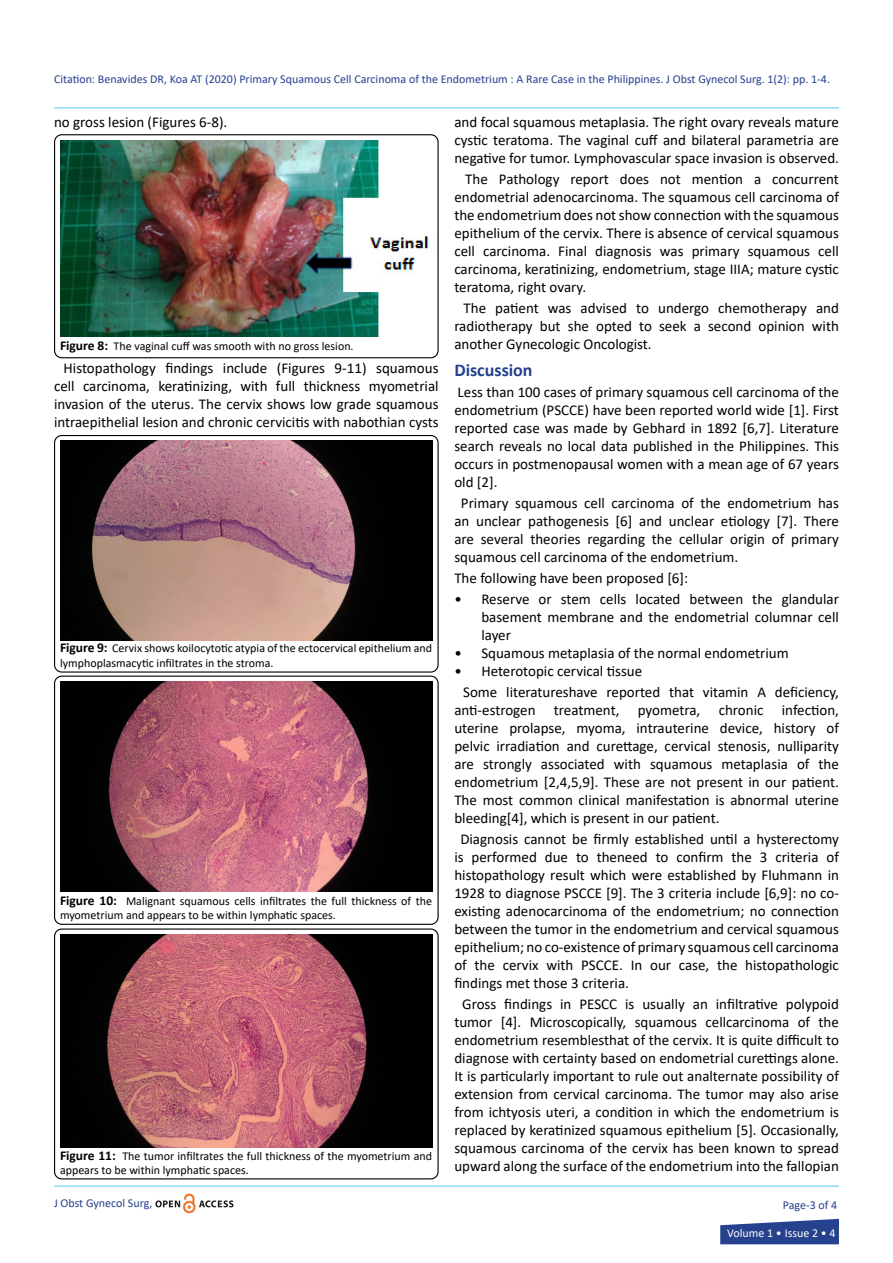
<style>
.page{position:relative;width:893px;height:1263px;background:#fff}
.page>*{position:absolute;margin:0;border:0;box-sizing:border-box;transform-origin:0 0}
.t1{font:700 18px "Calibri";color:#25408f}
.t2{font:15px/18px "Calibri";color:#000;text-align:justify}
.t3{font:12px/14.4px "Calibri";color:#000}
.t4{font:12px "Calibri";color:#25408f}
.t5{font:12px "Calibri";color:#fff}
.s1{font-weight:700;font-size:13.5px}
</style>
<div class="page">
<svg style="left:720px;top:1219px;width:119px;height:25px;background:#40589b"></svg>
<hr style="left:54px;top:107px;width:785px;height:1px;background:#00aeef">
<hr style="left:54px;top:1186px;width:785px;height:1px;background:#00aeef">
<img style="left:155px;top:1193px;width:79px;height:20px">
<div style="left:54px;top:435px;width:385px;height:238px;border:1px solid #000;border-radius:7px"></div>
<div style="left:54px;top:675px;width:385px;height:250px;border:1px solid #000;border-radius:7px"></div>
<div style="left:54px;top:928px;width:385px;height:251px;border:1px solid #000;border-radius:7px"></div>
<div style="left:54px;top:134px;width:385px;height:224px;border:1px solid #000;border-radius:7px"></div>
<img style="left:60px;top:441px;width:372px;height:199px">
<img style="left:60px;top:681px;width:372px;height:210px">
<img style="left:60px;top:934px;width:372px;height:214px">
<img style="left:60px;top:140px;width:371px;height:196px">
<p class="t4" style="left:54px;top:70px;width:777px">Citation: Benavides DR, Koa AT (2020) Primary Squamous Cell Carcinoma of the Endometrium : A Rare Case in the Philippines. J Obst Gynecol Surg. 1(2): pp. 1-4.</p>
<p class="t2" style="left:54px;top:113px;width:175px">no gross lesion (Figures 6-8).</p>
<p class="t2" style="left:454px;top:113px;width:386px">and focal squamous metaplasia. The right ovary reveals mature cystic teratoma. The vaginal cuff and bilateral parametria are negative for tumor. Lymphovascular space invasion is observed.</p>
<p class="t2" style="left:454px;top:170px;width:386px;text-indent:11px">The Pathology report does not mention a concurrent endometrial adenocarcinoma. The squamous cell carcinoma of the endometrium does not show connection with the squamous epithelium of the cervix. There is absence of cervical squamous cell carcinoma. Final diagnosis was primary squamous cell carcinoma, keratinizing, endometrium, stage IIIA; mature cystic teratoma, right ovary.</p>
<p class="t2" style="left:454px;top:299px;width:386px;text-indent:9px">The patient was advised to undergo chemotherapy and radiotherapy but she opted to seek a second opinion with another Gynecologic Oncologist.</p>
<p class="t1" style="left:454px;top:357px;width:80px">Discussion</p>
<p class="t2" style="left:454px;top:383px;width:386px">Less than 100 cases of primary squamous cell carcinoma of the endometrium (PSCCE) have been reported world wide [1]. First reported case was made by Gebhard in 1892 [6,7]. Literature search reveals no local data published in the Philippines. This occurs in postmenopausal women with a mean age of 67 years old [2].</p>
<p class="t2" style="left:454px;top:494px;width:386px;text-indent:7px">Primary squamous cell carcinoma of the endometrium has an unclear pathogenesis [6] and unclear etiology [7]. There are several theories regarding the cellular origin of primary squamous cell carcinoma of the endometrium.</p>
<p class="t2" style="left:454px;top:569px;width:235px">The following have been proposed [6]:</p>
<p class="t2" style="left:481px;top:590px;width:359px;text-indent:-27px">• Reserve or stem cells located between the glandular basement membrane and the endometrial columnar cell layer</p>
<p class="t2" style="left:454px;top:644px;width:336px">• Squamous metaplasia of the normal endometrium</p>
<p class="t2" style="left:463px;top:660px;width:377px;line-height:21px;text-indent:-9px">• Heterotopic cervical tissue<br>Some literatureshave reported that vitamin A deficiency,</p>
<p class="t2" style="left:454px;top:701px;width:386px">anti-estrogen treatment, pyometra, chronic infection, uterine prolapse, myoma, intrauterine device, history of pelvic irradiation and curettage, cervical stenosis, nulliparity are strongly associated with squamous metaplasia of the endometrium [2,4,5,9]. These are not present in our patient.<br>The most common clinical manifestation is abnormal uterine bleeding[4], which is present in our patient.</p>
<p class="t2" style="left:454px;top:830px;width:386px;text-indent:6px">Diagnosis cannot be firmly established until a hysterectomy is performed due to theneed to confirm the 3 criteria of histopathology result which were established by Fluhmann in 1928 to diagnose PSCCE [9]. The 3 criteria include [6,9]: no co&shy;existing adenocarcinoma of the endometrium; no connection between the tumor in the endometrium and cervical squamous epithelium; no co-existence of primary squamous cell carcinoma of the cervix with PSCCE. In our case, the histopathologic findings met those 3 criteria.</p>
<p class="t2" style="left:454px;top:995px;width:386px;text-align:center">Gross findings in PESCC is usually an infiltrative polypoid tumor [4]. Microscopically, squamous cellcarcinoma of the endometrium resemblesthat of the cervix. It is quite difficult to diagnose with certainty based on endometrial curettings alone.<br>It is particularly important to rule out analternate possibility of extension from cervical carcinoma. The tumor may also arise from ichtyosis uteri, a condition in which the endometrium is replaced by keratinized squamous epithelium [5]. Occasionally, squamous carcinoma of the cervix has been known to spread upward along the surface of the endometrium into the fallopian</p>
<p class="t3" style="left:60px;top:339px;width:295px"><span class="s1">Figure 8:</span> The vaginal cuff was smooth with no gross lesion.</p>
<p class="t2" style="left:54px;top:358px;width:386px;text-indent:10px">Histopathology findings include (Figures 9-11) squamous cell carcinoma, keratinizing, with full thickness myometrial invasion of the uterus. The cervix shows low grade squamous intraepithelial lesion and chronic cervicitis with nabothian cysts</p>
<p class="t3" style="left:60px;top:641px;width:373px"><span class="s1">Figure 9:</span> Cervix shows koilocytotic atypia of the ectocervical epithelium and lymphoplasmacytic infiltrates in the stroma.</p>
<p class="t3" style="left:60px;top:893px;width:373px"><span class="s1">Figure 10:</span> Malignant squamous cells infiltrates the full thickness of the myometrium and appears to be within lymphatic spaces.</p>
<p class="t3" style="left:60px;top:1148px;width:373px"><span class="s1">Figure 11:</span> The tumor infiltrates the full thickness of the myometrium and appears to be within lymphatic spaces.</p>
<p class="t4" style="left:54px;top:1195px;width:100px">J Obst Gynecol Surg,</p>
<p class="t4" style="left:783px;top:1196px;width:56px">Page-3 of 4</p>
<p class="t5" style="left:727px;top:1225px;width:110px">Volume 1 • Issue 2 • 4</p>
</div>
